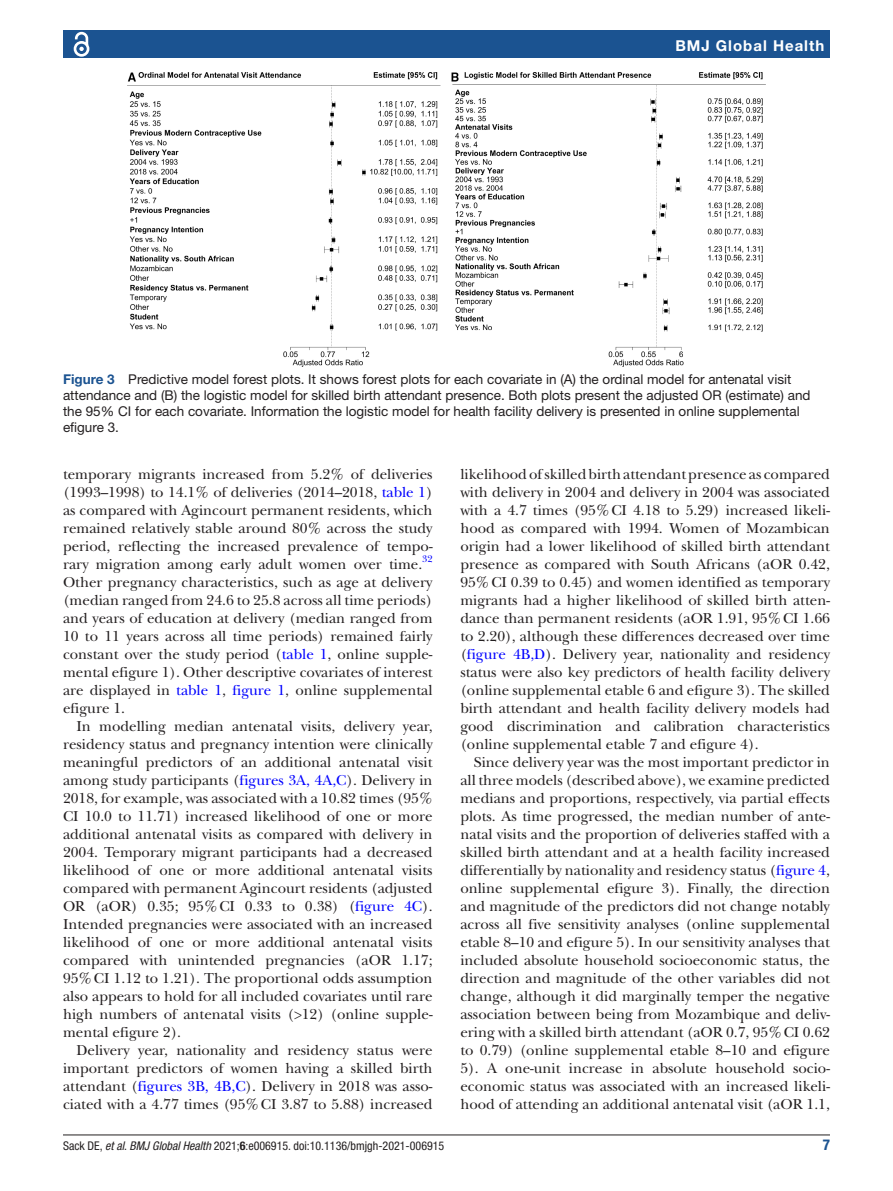
<style>
.page{position:relative;width:893px;height:1191px;background:#fff}
.page>*{position:absolute;margin:0;border:0;box-sizing:border-box;transform-origin:0 0}
.t1{font:15px/18px "New Baskerville";color:#231f20;text-align:justify}
.t2{font:700 15px "Helvetica Neue LT Std";letter-spacing:.065em;color:#fff}
.t3{font:700 condensed 15px "Helvetica Neue LT Std";color:#1b5391}
.t4{font:13.5px/16.2px "Helvetica Neue LT Std";color:#231f20}
.t5{font:condensed 12px "Helvetica Neue LT Std";color:#231f20}
.t6{font:9.9px "New Baskerville";color:#00f}
.s1{font-weight:700;color:#1b5391}
.s2{color:#00f}
.s3{font-style:italic}
.s4{font-weight:700}
</style>
<div class="page">
<hr style="left:63px;top:1134px;width:767px;height:1px;background:#231f20">
<div style="left:63px;top:31px;width:767px;height:27px;background:#1b5391"></div>
<svg style="left:73px;top:31px;width:17px;height:26px"></svg>
<img style="left:128px;top:73px;width:637px;height:293px">
<p class="t2" style="left:675px;top:36px;width:150px">BMJ Global Health</p>
<p class="t4" style="left:63px;top:371px;width:749px"><span class="s1">Figure 3</span> Predictive model forest plots. It shows forest plots for each covariate in (A) the ordinal model for antenatal visit attendance and (B) the logistic model for skilled birth attendant presence. Both plots present the adjusted OR (estimate) and the 95% CI for each covariate. Information the logistic model for health facility delivery is presented in online supplemental efigure 3.</p>
<p class="t1" style="left:63px;top:465px;width:371px">temporary migrants increased from 5.2% of deliveries (1993–1998) to 14.1% of deliveries (2014–2018, <span class="s2">table 1</span>) as compared with Agincourt permanent residents, which remained relatively stable around 80% across the study period, reflecting the increased prevalence of tempo&shy;rary migration among early adult women over time.</p>
<p class="t6" style="left:422px;top:553px;width:12px">32</p>
<p class="t1" style="left:63px;top:573px;width:371px">Other pregnancy characteristics, such as age at delivery (median ranged from 24.6 to 25.8 across all time periods) and years of education at delivery (median ranged from 10 to 11 years across all time periods) remained fairly constant over the study period (<span class="s2">table 1</span>, online supple&shy;mental efigure 1). Other descriptive covariates of interest are displayed in <span class="s2">table 1</span>, <span class="s2">figure 1</span>, online supplemental efigure 1.</p>
<p class="t1" style="left:63px;top:717px;width:371px;text-indent:14px">In modelling median antenatal visits, delivery year, residency status and pregnancy intention were clinically meaningful predictors of an additional antenatal visit among study participants (<span class="s2">figures 3A, 4A,C</span>). Delivery in 2018, for example, was associated with a 10.82 times (95% CI 10.0 to 11.71) increased likelihood of one or more additional antenatal visits as compared with delivery in 2004. Temporary migrant participants had a decreased likelihood of one or more additional antenatal visits compared with permanent Agincourt residents (adjusted OR (aOR) 0.35; 95%CI 0.33 to 0.38) (<span class="s2">figure 4C</span>).<br>Intended pregnancies were associated with an increased likelihood of one or more additional antenatal visits compared with unintended pregnancies (aOR 1.17; 95%CI 1.12 to 1.21). The proportional odds assumption also appears to hold for all included covariates until rare high numbers of antenatal visits (&gt;12) (online supple&shy;mental efigure 2).</p>
<p class="t1" style="left:63px;top:1041px;width:371px;text-indent:14px">Delivery year, nationality and residency status were important predictors of women having a skilled birth attendant (<span class="s2">figures 3B, 4B,C</span>). Delivery in 2018 was asso&shy;ciated with a 4.77 times (95%CI 3.87 to 5.88) increased</p>
<p class="t1" style="left:460px;top:465px;width:371px">likelihood of skilled birth attendant presence as compared with delivery in 2004 and delivery in 2004 was associated with a 4.7 times (95%CI 4.18 to 5.29) increased likeli&shy;hood as compared with 1994. Women of Mozambican origin had a lower likelihood of skilled birth attendant presence as compared with South Africans (aOR 0.42, 95%CI 0.39 to 0.45) and women identified as temporary migrants had a higher likelihood of skilled birth atten&shy;dance than permanent residents (aOR 1.91, 95%CI 1.66 to 2.20), although these differences decreased over time (<span class="s2">figure 4B,D</span>). Delivery year, nationality and residency status were also key predictors of health facility delivery (online supplemental etable 6 and efigure 3). The skilled birth attendant and health facility delivery models had good discrimination and calibration characteristics (online supplemental etable 7 and efigure 4).</p>
<p class="t1" style="left:460px;top:753px;width:371px;text-indent:14px">Since delivery year was the most important predictor in all three models (described above), we examine predicted medians and proportions, respectively, via partial effects plots. As time progressed, the median number of ante&shy;natal visits and the proportion of deliveries staffed with a skilled birth attendant and at a health facility increased differentially by nationality and residency status (<span class="s2">figure 4</span>, online supplemental efigure 3). Finally, the direction and magnitude of the predictors did not change notably across all five sensitivity analyses (online supplemental etable 8–10 and efigure 5). In our sensitivity analyses that included absolute household socioeconomic status, the direction and magnitude of the other variables did not change, although it did marginally temper the negative association between being from Mozambique and deliv&shy;ering with a skilled birth attendant (aOR 0.7, 95%CI 0.62 to 0.79) (online supplemental etable 8–10 and efigure 5). A one-unit increase in absolute household socio&shy;economic status was associated with an increased likeli&shy;hood of attending an additional antenatal visit (aOR 1.1,</p>
<p class="t5" style="left:63px;top:1138px;width:383px">Sack DE, <span class="s3">et al</span>. <span class="s3">BMJ Global Health</span> 2021;<span class="s4">6</span>:e006915. doi:10.1136/bmjgh-2021-006915</p>
<p class="t3" style="left:823px;top:1135px;width:9px">7</p>
</div>
